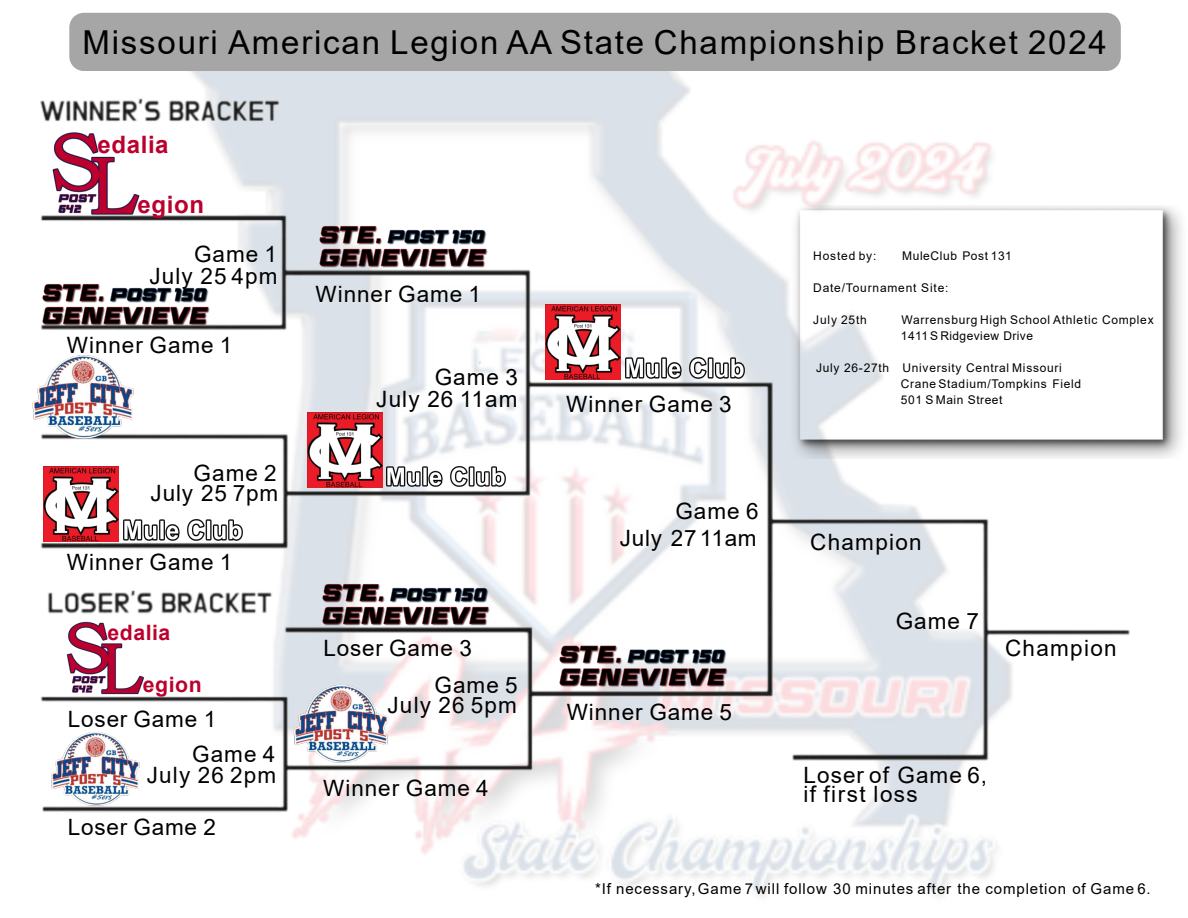
<style>
.page{position:relative;width:1188px;height:918px;background:#fff}
.page>*{position:absolute;margin:0;border:0;box-sizing:border-box;transform-origin:0 0}
.t1{font:33px "Arial";letter-spacing:.055em;color:#000}
.t2{font:700 24px "Arial";letter-spacing:.025em;color:#bc002d}
.t3{font:22.5px/19.2px "Arial";letter-spacing:.04em;color:#000}
.t4{font:22.5px "Arial";letter-spacing:.06em;color:#000}
.t5{font:700 21.15px "Arial";letter-spacing:.025em;color:#bc002d}
.t6{font:15px "Arial";letter-spacing:.06em;color:#000}
.t7{font:12px/16px "Arial";letter-spacing:.06em;color:#000}
</style>
<div class="page">
<img style="left:40px;top:12px;width:1090px;height:885px">
<img style="left:790px;top:206px;width:392px;height:253px">
<div style="left:69px;top:13px;width:1052px;height:58px;background:#a6a6a6;border-radius:15px"></div>
<img style="left:40px;top:130px;width:115px;height:88px">
<img style="left:54px;top:619px;width:104px;height:78px">
<img style="left:123px;top:520px;width:120px;height:20px">
<img style="left:44px;top:466px;width:75px;height:75px">
<img style="left:386px;top:466px;width:120px;height:21px">
<img style="left:307px;top:413px;width:75px;height:75px">
<img style="left:625px;top:358px;width:120px;height:20px">
<img style="left:546px;top:304px;width:75px;height:75px">
<img style="left:32px;top:381px;width:109px;height:76px">
<img style="left:41px;top:717px;width:106px;height:105px">
<img style="left:284px;top:669px;width:112px;height:112px">
<img style="left:40px;top:240px;width:180px;height:141px">
<img style="left:309px;top:182px;width:188px;height:141px">
<img style="left:311px;top:540px;width:189px;height:141px">
<img style="left:549px;top:601px;width:188px;height:142px">
<h1 class="t1" style="left:83px;top:30px;width:1026px">Missouri American Legion AA State Championship Bracket 2024</h1>
<p class="t2" style="left:98px;top:136px;width:73px">edalia</p>
<p class="t2" style="left:138px;top:195px;width:68px">egion</p>
<p class="t3" style="left:194px;top:246px;width:85px">Game 1</p>
<p class="t3" style="left:149px;top:269px;width:130px">July 25 4pm</p>
<p class="t3" style="left:67px;top:337px;width:167px">Winner Game 1</p>
<p class="t3" style="left:194px;top:466px;width:85px">Game 2</p>
<p class="t3" style="left:151px;top:486px;width:129px">July 25 7pm</p>
<p class="t3" style="left:67px;top:554px;width:167px">Winner Game 1</p>
<p class="t5" style="left:108px;top:625px;width:64px">edalia</p>
<p class="t5" style="left:143px;top:677px;width:60px">egion</p>
<p class="t3" style="left:68px;top:711px;width:150px">Loser Game 1</p>
<p class="t3" style="left:192px;top:747px;width:85px">Game 4</p>
<p class="t3" style="left:147px;top:767px;width:131px">July 26 2pm</p>
<p class="t3" style="left:68px;top:819px;width:150px">Loser Game 2</p>
<p class="t3" style="left:316px;top:287px;width:167px">Winner Game 1</p>
<p class="t3" style="left:435px;top:369px;width:85px">Game 3</p>
<p class="t3" style="left:376px;top:392px;width:143px">July 26 11am</p>
<p class="t3" style="left:324px;top:641px;width:150px">Loser Game 3</p>
<p class="t3" style="left:435px;top:677px;width:85px">Game 5</p>
<p class="t3" style="left:387px;top:698px;width:131px">July 26 5pm</p>
<p class="t3" style="left:323px;top:781px;width:167px">Winner Game 4</p>
<p class="t3" style="left:566px;top:396px;width:167px">Winner Game 3</p>
<p class="t3" style="left:675px;top:504px;width:85px">Game 6</p>
<p class="t3" style="left:620px;top:531px;width:138px">July 27 11am</p>
<p class="t3" style="left:567px;top:704px;width:167px">Winner Game 5</p>
<p class="t7" style="left:813px;top:249px;width:65px">Hosted by:</p>
<p class="t7" style="left:902px;top:249px;width:111px">MuleClub Post 131</p>
<p class="t7" style="left:813px;top:281px;width:137px">Date/Tournament Site:</p>
<p class="t7" style="left:813px;top:313px;width:55px">July 25th</p>
<p class="t7" style="left:901px;top:313px;width:254px">Warrensburg High School Athletic Complex<br>1411 S Ridgeview Drive</p>
<p class="t7" style="left:901px;top:361px;width:182px;text-indent:-85px">July 26-27th University Central Missouri<br>Crane Stadium/Tompkins Field<br>501 S Main Street</p>
<p class="t4" style="left:810px;top:534px;width:113px">Champion</p>
<p class="t3" style="left:896px;top:614px;width:85px">Game 7</p>
<p class="t4" style="left:1005px;top:640px;width:113px">Champion</p>
<p class="t3" style="left:803px;top:768px;width:185px">Loser of Game 6, if first loss</p>
<p class="t6" style="left:595px;top:883px;width:557px">*If necessary, Game 7 will follow 30 minutes after the completion of Game 6.</p>
</div>
